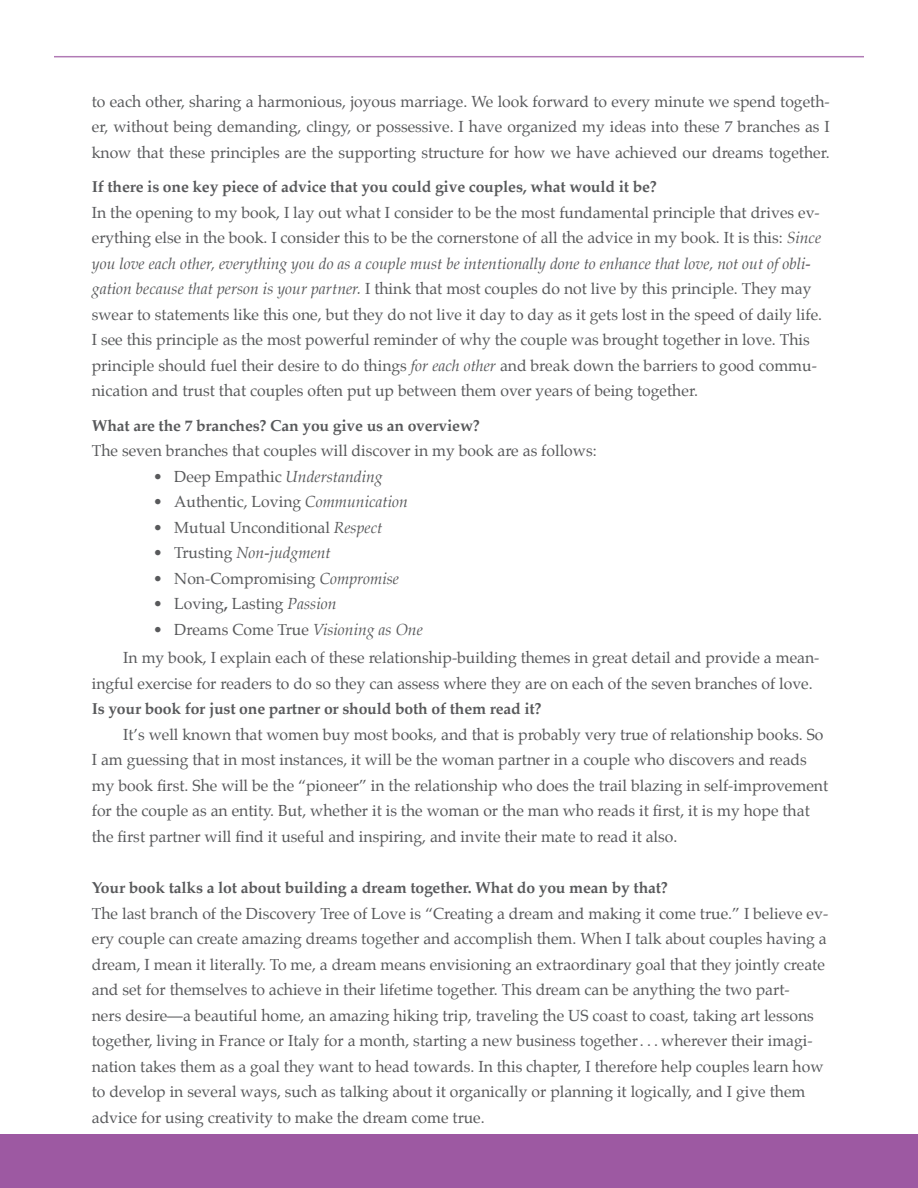
<style>
.page{position:relative;width:918px;height:1188px;background:#fff}
.page>*{position:absolute;margin:0;border:0;box-sizing:border-box;transform-origin:0 0}
.OnlyPara_QA{font:15.75px/25.5px "Palatino";color:#58595b}
.LastParaQA{font:15.75px/25.5px "Palatino";color:#58595b}
.Questions_QA{font:700 15.75px "Palatino";letter-spacing:-.01em;color:#58595b}
.MiddlePara_QA{font:15.75px/25.5px "Palatino";color:#58595b}
.t1{font:italic 15.75px "Palatino";color:#58595b}
.s1{font-style:italic}
.s2{font-style:normal}
.s3{font-weight:700}
</style>
<div class="page">
<div style="left:0;top:1134px;width:918px;height:54px;background:#9d59a2"></div>
<hr style="left:54px;top:56px;width:810px;height:1px;background:#b17ab5">
<p class="OnlyPara_QA" style="left:92px;top:88px;width:740px;text-align:justify">to each other, sharing a harmonious, joyous marriage. We look forward to every minute we spend togeth&shy;er, without being demanding, clingy, or possessive. I have organized my ideas into these 7 branches as I know that these principles are the supporting structure for how we have achieved our dreams together.</p>
<p class="Questions_QA" style="left:92px;top:173px;width:567px">If there is one key piece of advice that you could give couples, what would it be?</p>
<p class="OnlyPara_QA" style="left:92px;top:199px;width:732px">In the opening to my book, I lay out what I consider to be the most fundamental principle that drives ev&shy;erything else in the book. I consider this to be the cornerstone of all the advice in my book. It is this: <span class="s1">Since you love each other, everything you do as a couple must be intentionally done to enhance that love, not out of obli&shy;gation because that person is your partner.</span> I think that most couples do not live by this principle. They may swear to statements like this one, but they do not live it day to day as it gets lost in the speed of daily life.<br>I see this principle as the most powerful reminder of why the couple was brought together in love. This principle should fuel their desire to do things <span class="s1">for each other</span> and break down the barriers to good commu&shy;nication and trust that couples often put up between them over years of being together.</p>
<p class="Questions_QA" style="left:92px;top:412px;width:390px">What are the 7 branches? Can you give us an overview?</p>
<p class="OnlyPara_QA" style="left:92px;top:438px;width:506px">The seven branches that couples will discover in my book are as follows:</p>
<p class="OnlyPara_QA" style="left:153px;top:463px;width:231px">• Deep Empathic <span class="s1">Understanding</span></p>
<p class="OnlyPara_QA" style="left:153px;top:489px;width:256px">• Authentic, Loving <span class="s1">Communication</span></p>
<p class="OnlyPara_QA" style="left:153px;top:514px;width:231px">• Mutual Unconditional <span class="s1">Respect</span></p>
<p class="t1" style="left:153px;top:539px;width:179px"><span class="s2">• Trusting</span> Non-judgment</p>
<p class="OnlyPara_QA" style="left:153px;top:565px;width:247px">• Non-Compromising <span class="s1">Compromise</span></p>
<p class="OnlyPara_QA" style="left:153px;top:591px;width:185px">• Loving<span class="s3">,</span> Lasting <span class="s1">Passion</span></p>
<p class="OnlyPara_QA" style="left:153px;top:616px;width:271px">• Dreams Come True <span class="s1">Visioning as One</span></p>
<p class="MiddlePara_QA" style="left:92px;top:645px;width:729px;text-indent:31px">In my book, I explain each of these relationship-building themes in great detail and provide a mean&shy;ingful exercise for readers to do so they can assess where they are on each of the seven branches of love.</p>
<p class="Questions_QA" style="left:92px;top:695px;width:451px">Is your book for just one partner or should both of them read it?</p>
<p class="LastParaQA" style="left:92px;top:721px;width:738px;text-indent:31px">It’s well known that women buy most books, and that is probably very true of relationship books. So I am guessing that in most instances, it will be the woman partner in a couple who discovers and reads my book first. She will be the “pioneer” in the relationship who does the trail blazing in self-improvement for the couple as an entity. But, whether it is the woman or the man who reads it first, it is my hope that the first partner will find it useful and inspiring, and invite their mate to read it also.</p>
<p class="Questions_QA" style="left:92px;top:875px;width:578px">Your book talks a lot about building a dream together. What do you mean by that?</p>
<p class="OnlyPara_QA" style="left:92px;top:901px;width:738px">The last branch of the Discovery Tree of Love is “Creating a dream and making it come true.” I believe ev&shy;ery couple can create amazing dreams together and accomplish them. When I talk about couples having a dream, I mean it literally. To me, a dream means envisioning an extraordinary goal that they jointly create and set for themselves to achieve in their lifetime together. This dream can be anything the two part-<br>ners desire—a beautiful home, an amazing hiking trip, traveling the US coast to coast, taking art lessons together, living in France or Italy for a month, starting a new business together . . . wherever their imagi&shy;nation takes them as a goal they want to head towards. In this chapter, I therefore help couples learn how to develop in several ways, such as talking about it organically or planning it logically, and I give them advice for using creativity to make the dream come true.</p>
</div>
